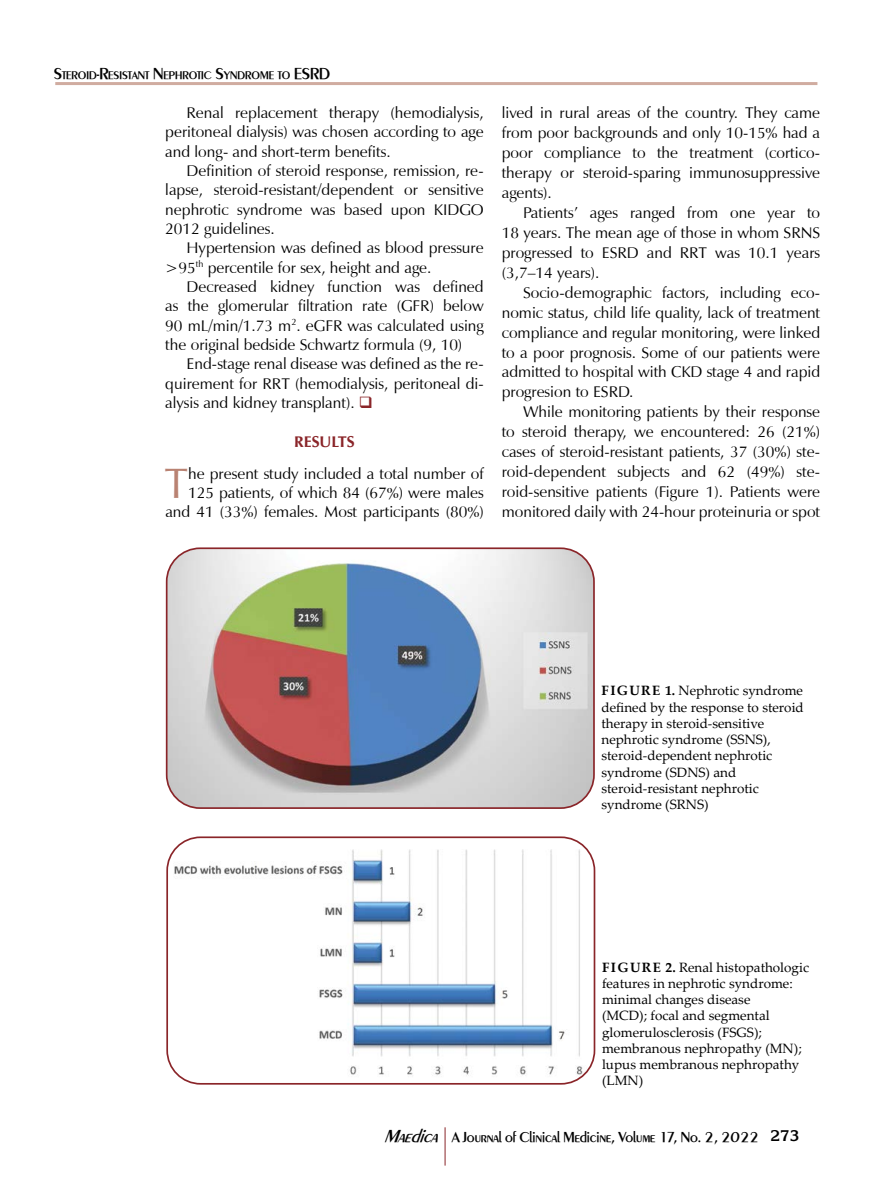
<style>
.page{position:relative;width:893px;height:1191px;background:#fff}
.page>*{position:absolute;margin:0;border:0;box-sizing:border-box;transform-origin:0 0}
.t1{font:43.35px "Z Humanist Normal";color:#b98272}
.t2{font:15.75px/20px "Z Humanist Normal";color:#000;text-align:justify}
.t3{font:700 15.75px "Z Humanist";color:#8a2529}
.t4{font:500 15px "Peinaud";letter-spacing:-.005em;color:#000}
.t5{font:13.5px/16.2px "Palatino Linotype";color:#000}
.t6{font:500 11.55px "Peinaud";color:#000}
.s1{font-size:16.5px}
.s2{color:#8a2529}
.s3{font-weight:700}
.s4{font-style:italic;font-size:18px}
.s5{font-family:"Korina";font-weight:700}
</style>
<div class="page">
<hr style="left:55px;top:82px;width:762px;height:3px;background:#d0aca0">
<hr style="left:445px;top:1127px;width:1px;height:38px;background:#8a2529">
<img style="left:167px;top:550px;width:427px;height:258px">
<div style="left:166px;top:547px;width:429px;height:262px;border:2px solid #8a2529;border-radius:33px"></div>
<img style="left:167px;top:839px;width:427px;height:244px">
<div style="left:166px;top:836px;width:429px;height:248px;border:2px solid #8a2529;border-radius:33px"></div>
<p class="t6" style="left:54px;top:68px;width:267px"><span class="s1">S</span>TEROID<span class="s1">-R</span>ESISTANT <span class="s1">N</span>EPHROTIC <span class="s1">S</span>YNDROME TO <span class="s1">ESRD</span></p>
<p class="t2" style="left:165px;top:103px;width:320px;line-height:19.4px;text-indent:21px">Renal replacement therapy (hemodialysis, peritoneal dialysis) was chosen according to age and long- and short-term benefits.</p>
<p class="t2" style="left:165px;top:161px;width:320px;line-height:19.4px;text-indent:21px">Definition of steroid response, remission, re&shy;lapse, steroid-resistant/dependent or sensitive nephrotic syndrome was based upon KIDGO 2012 guidelines.</p>
<p class="t2" style="left:165px;top:238px;width:320px;line-height:19.4px;text-indent:21px">Hypertension was defined as blood pressure &gt;95<sup>th</sup> percentile for sex, height and age.</p>
<p class="t2" style="left:165px;top:277px;width:320px;line-height:19.4px;text-indent:21px">Decreased kidney function was defined as the glomerular filtration rate (GFR) below 90 mL/min/1.73 m<sup>2</sup>. eGFR was calculated using the original bedside Schwartz formula (9, 10)</p>
<p class="t2" style="left:165px;top:354px;width:320px;line-height:19.4px;text-indent:21px">End-stage renal disease was defined as the re&shy;quirement for RRT (hemodialysis, peritoneal di&shy;alysis and kidney transplant). <span class="s2">❑</span></p>
<p class="t3" style="left:294px;top:432px;width:62px">RESULTS</p>
<h1 class="t1" style="left:164px;top:457px;width:25px">T</h1>
<p class="t2" style="left:165px;top:464px;width:320px;line-height:19px;text-align:right">he present study included a total number of<br>125 patients, of which 84 (67%) were males and 41 (33%) females. Most participants (80%)</p>
<p class="t2" style="left:502px;top:103px;width:320px">lived in rural areas of the country. They came from poor backgrounds and only 10-15% had a poor compliance to the treatment (cortico&shy;therapy or steroid-sparing immunosuppressive agents).</p>
<p class="t2" style="left:502px;top:203px;width:320px;text-indent:21px">Patients’ ages ranged from one year to 18 years. The mean age of those in whom SRNS progressed to ESRD and RRT was 10.1 years (3,7–14 years).</p>
<p class="t2" style="left:502px;top:282px;width:320px;text-indent:21px">Socio-demographic factors, including eco&shy;nomic status, child life quality, lack of treatment compliance and regular monitoring, were linked to a poor prognosis. Some of our patients were admitted to hospital with CKD stage 4 and rapid progresion to ESRD.</p>
<p class="t2" style="left:502px;top:402px;width:320px;text-indent:21px">While monitoring patients by their response to steroid therapy, we encountered: 26 (21%) cases of steroid-resistant patients, 37 (30%) ste&shy;roid-dependent subjects and 62 (49%) ste&shy;roid-sensitive patients (Figure 1). Patients were monitored daily with 24-hour proteinuria or spot</p>
<p class="t5" style="left:601px;top:682px;width:204px"><span class="s3">FIGURE 1.</span> Nephrotic syndrome defined by the response to steroid therapy in steroid-sensitive nephrotic syndrome (SSNS), steroid-dependent nephrotic syndrome (SDNS) and steroid-resistant nephrotic syndrome (SRNS)</p>
<p class="t5" style="left:602px;top:958px;width:209px"><span class="s3">FIGURE 2.</span> Renal histopathologic features in nephrotic syndrome: minimal changes disease<br>(MCD); focal and segmental glomerulosclerosis (FSGS); membranous nephropathy (MN); lupus membranous nephropathy (LMN)</p>
<p class="t4" style="left:384px;top:1127px;width:417px"><span class="s4">Maedica</span> A Journal of Clinical Medicine, Volume 17, No. 2, 2022 <span class="s5">273</span></p>
</div>
